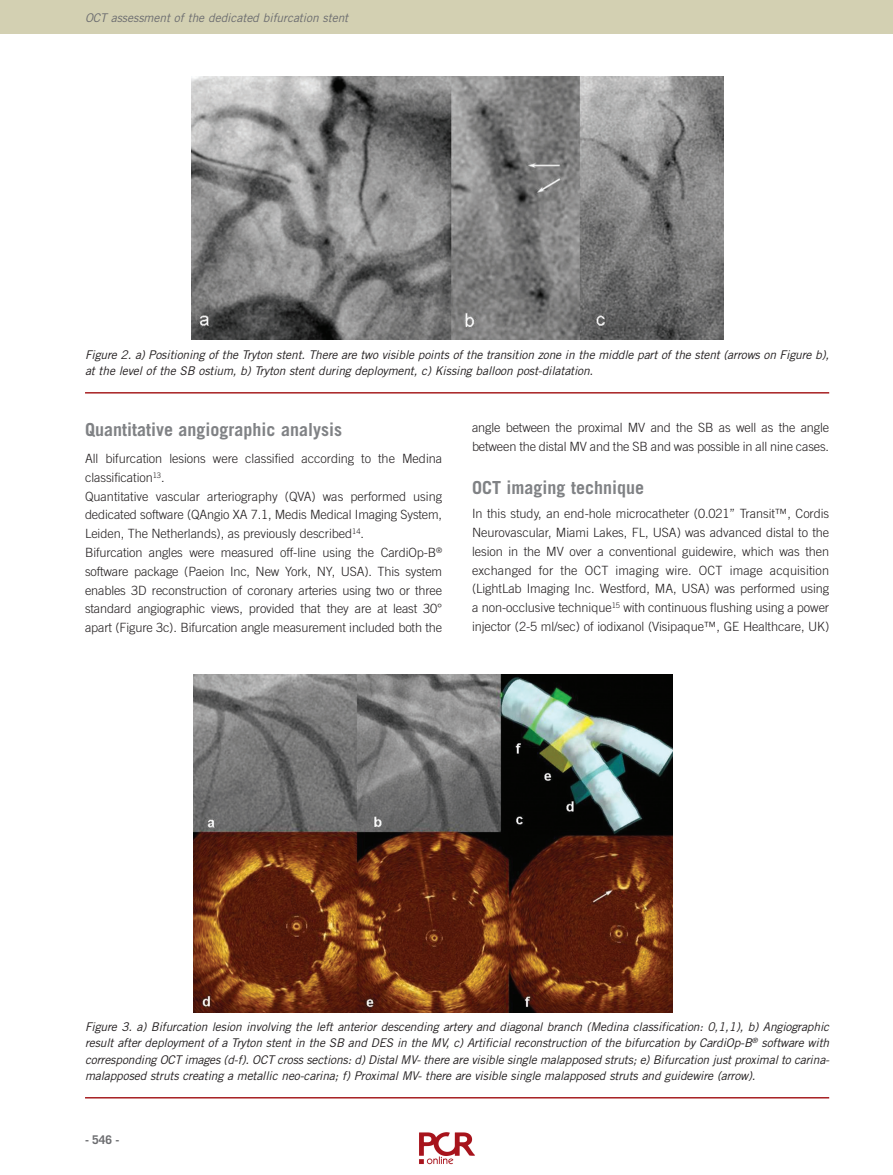
<style>
.page{position:relative;width:893px;height:1175px;background:#fff}
.page>*{position:absolute;margin:0;border:0;box-sizing:border-box;transform-origin:0 0}
.t1{font:700 18px "Trade Gothic LT Std";color:#808285}
.t2{font:300 12.75px/18.8px "Trade Gothic LT Std";letter-spacing:-.01em;color:#231f20}
.t3{font:italic 12px/16.5px "Trade Gothic LT Std";letter-spacing:-.01em;color:#231f20}
.t4{font:italic 12px "Trade Gothic LT Std";letter-spacing:-.005em;color:#6c6d70}
.t5{font:700 12px "Trade Gothic LT Std";color:#6c6d70}
</style>
<div class="page">
<div style="left:0;top:0;width:893px;height:34px;background:#d3d0b2"></div>
<hr style="left:85px;top:392px;width:744px;height:2px;background:#a72023">
<img style="left:191px;top:77px;width:532px;height:263px">
<hr style="left:85px;top:1097px;width:744px;height:1px;background:#a72023">
<img style="left:193px;top:675px;width:479px;height:337px">
<img style="left:419px;top:1132px;width:56px;height:33px">
<p class="t4" style="left:85px;top:13px;width:265px">OCT assessment of the dedicated bifurcation stent</p>
<p class="t3" style="left:85px;top:347px;width:746px">Figure 2. a) Positioning of the Tryton stent. There are two visible points of the transition zone in the middle part of the stent (arrows on Figure b), at the level of the SB ostium, b) Tryton stent during deployment, c) Kissing balloon post-dilatation.</p>
<h1 class="t1" style="left:85px;top:423px;width:258px">Quantitative angiographic analysis</h1>
<p class="t2" style="left:85px;top:450px;width:359px">All bifurcation lesions were classified according to the Medina classification<sup>13</sup>.<br>Quantitative vascular arteriography (QVA) was performed using dedicated software (QAngio XA 7.1, Medis Medical Imaging System, Leiden, The Netherlands), as previously described<sup>14</sup>.<br>Bifurcation angles were measured off-line using the CardiOp-B<sup>® </sup>software package (Paeion Inc, New York, NY, USA). This system enables 3D reconstruction of coronary arteries using two or three standard angiographic views, provided that they are at least 30° apart (Figure 3c). Bifurcation angle measurement included both the</p>
<p class="t2" style="left:472px;top:419px;width:359px">angle between the proximal MV and the SB as well as the angle between the distal MV and the SB and was possible in all nine cases.</p>
<h1 class="t1" style="left:472px;top:481px;width:173px">OCT imaging technique</h1>
<p class="t2" style="left:472px;top:506px;width:359px;text-align:justify">In this study, an end-hole microcatheter (0.021” Transit™, Cordis Neurovascular, Miami Lakes, FL, USA) was advanced distal to the lesion in the MV over a conventional guidewire, which was then exchanged for the OCT imaging wire. OCT image acquisition (LightLab Imaging Inc. Westford, MA, USA) was performed using a non-occlusive technique<sup>15</sup> with continuous flushing using a power injector (2-5 ml/sec) of iodixanol (Visipaque™, GE Healthcare, UK)</p>
<p class="t3" style="left:85px;top:1019px;width:746px;text-align:justify">Figure 3. a) Bifurcation lesion involving the left anterior descending artery and diagonal branch (Medina classification: 0,1,1), b) Angiographic result after deployment of a Tryton stent in the SB and DES in the MV, c) Artificial reconstruction of the bifurcation by CardiOp-B<sup>®</sup> software with corresponding OCT images (d-f). OCT cross sections: d) Distal MV- there are visible single malapposed struts; e) Bifurcation just proximal to carina&shy;malapposed struts creating a metallic neo-carina; f) Proximal MV- there are visible single malapposed struts and guidewire (arrow).</p>
<p class="t5" style="left:85px;top:1136px;width:36px">- 546 -</p>
</div>
